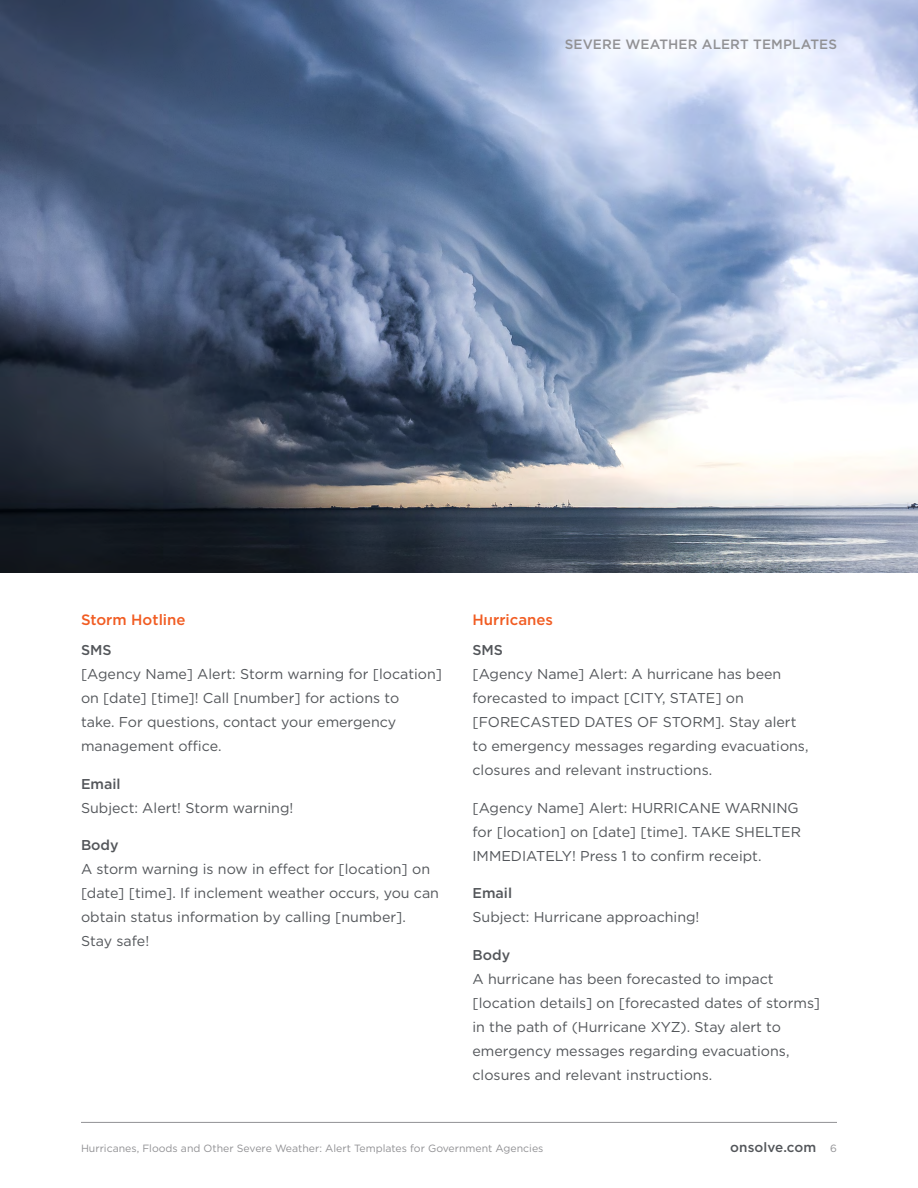
<style>
.page{position:relative;width:918px;height:1188px;background:#fff}
.page>*{position:absolute;margin:0;border:0;box-sizing:border-box;transform-origin:0 0}
.t1{font:500 15px "Gotham";color:#f15c22}
.t2{font:14.25px/24px "Gotham";color:#53565a}
.t3{font:500 14.25px "Gotham";color:#53565a}
.t4{font:500 13.5px "Gotham";letter-spacing:.01em;color:#919194}
.t5{font:500 13.5px "Gotham";letter-spacing:.01em;color:#53565a}
.t6{font:10.5px "Gotham";color:#919194}
.s1{font-weight:400;font-size:10.5px;color:#919194}
</style>
<div class="page">
<hr style="left:81px;top:1122px;width:756px;height:1px;background:#919194">
<img style="left:0;top:0;width:918px;height:573px">
<p class="t4" style="left:565px;top:35px;width:274px">SEVERE WEATHER ALERT TEMPLATES</p>
<p class="t1" style="left:81px;top:610px;width:106px">Storm Hotline</p>
<p class="t3" style="left:81px;top:641px;width:32px">SMS</p>
<p class="t2" style="left:81px;top:662px;width:363px">[Agency Name] Alert: Storm warning for [location] on [date] [time]! Call [number] for actions to<br>take. For questions, contact your emergency management office.</p>
<p class="t3" style="left:81px;top:775px;width:41px">Email</p>
<p class="t2" style="left:81px;top:796px;width:214px">Subject: Alert! Storm warning!</p>
<p class="t3" style="left:81px;top:836px;width:39px">Body</p>
<p class="t2" style="left:81px;top:857px;width:360px">A storm warning is now in effect for [location] on [date] [time]. If inclement weather occurs, you can obtain status information by calling [number].<br>Stay safe!</p>
<p class="t1" style="left:472px;top:610px;width:82px">Hurricanes</p>
<p class="t3" style="left:472px;top:641px;width:32px">SMS</p>
<p class="t2" style="left:472px;top:662px;width:338px">[Agency Name] Alert: A hurricane has been forecasted to impact [CITY, STATE] on [FORECASTED DATES OF STORM]. Stay alert to emergency messages regarding evacuations, closures and relevant instructions.</p>
<p class="t2" style="left:472px;top:796px;width:330px">[Agency Name] Alert: HURRICANE WARNING for [location] on [date] [time]. TAKE SHELTER<br>IMMEDIATELY! Press 1 to confirm receipt.</p>
<p class="t3" style="left:472px;top:884px;width:41px">Email</p>
<p class="t2" style="left:472px;top:905px;width:228px">Subject: Hurricane approaching!</p>
<p class="t3" style="left:472px;top:946px;width:39px">Body</p>
<p class="t2" style="left:472px;top:967px;width:349px">A hurricane has been forecasted to impact [location details] on [forecasted dates of storms] in the path of (Hurricane XYZ). Stay alert to emergency messages regarding evacuations, closures and relevant instructions.</p>
<p class="t6" style="left:81px;top:1142px;width:464px">Hurricanes, Floods and Other Severe Weather: Alert Templates for Government Agencies</p>
<p class="t5" style="left:730px;top:1139px;width:108px">onsolve.com <span class="s1">6</span></p>
</div>
